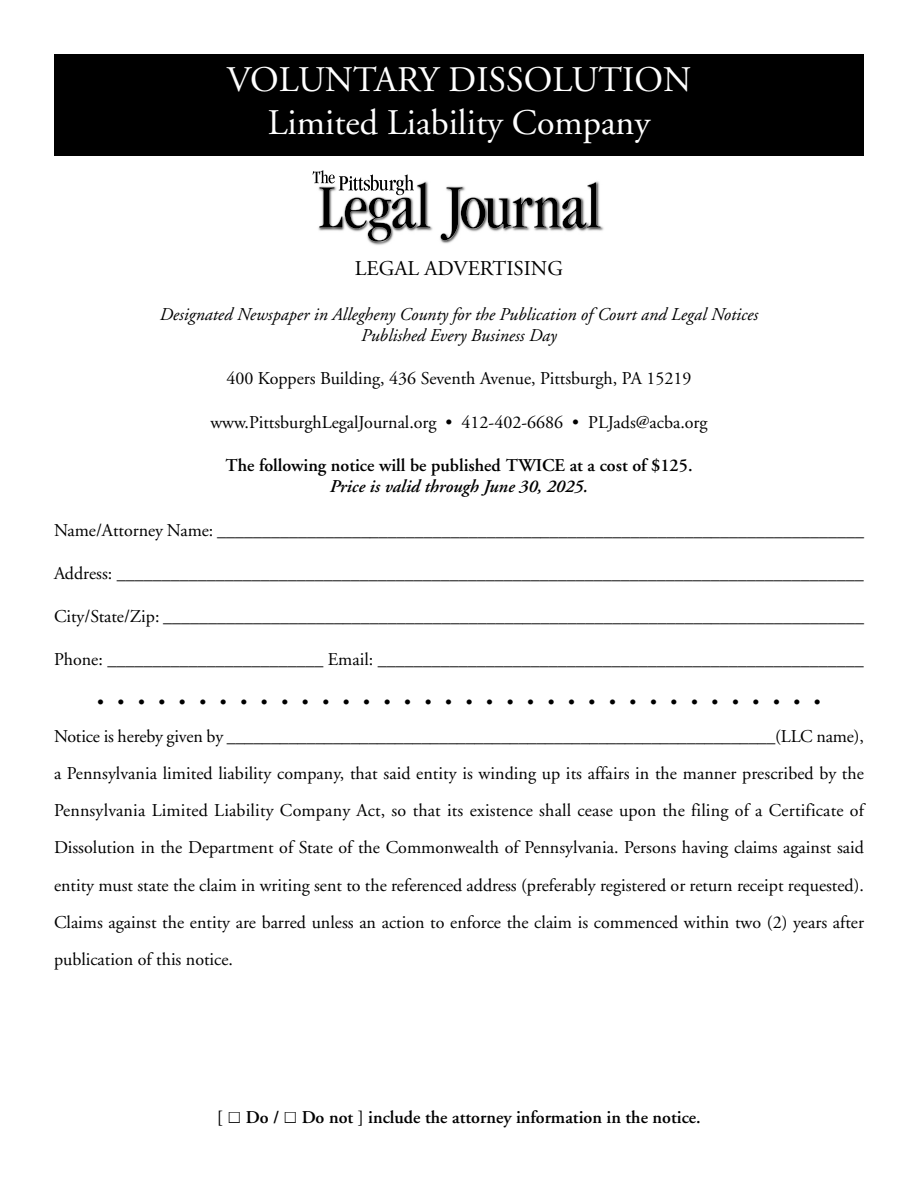
<style>
.page{position:relative;width:918px;height:1188px;background:#fff}
.page>*{position:absolute;margin:0;border:0;box-sizing:border-box;transform-origin:0 0}
.t1{font:36px/43.2px "Adobe Garamond";color:#fff;text-align:center}
.t2{font:21px "Adobe Garamond";color:#000}
.t3{font:18px/37.2px "Adobe Garamond";color:#000;text-align:center}
.t4{font:600 18px "Adobe Garamond";color:#000}
.t5{font:italic 18px/21.6px "Adobe Garamond";color:#000;text-align:center}
.t6{font:italic 600 18px "Adobe Garamond";color:#000}
.s1{font-family:"Arial Unicode MS";font-weight:400}
</style>
<div class="page">
<img style="left:370px;top:181px;width:234px;height:64px">
<svg style="left:441px;top:182px;width:160px;height:58px"></svg>
<svg style="left:313px;top:170px;width:118px;height:72px"></svg>
<div style="left:54px;top:54px;width:810px;height:101px;background:#000"></div>
<h1 class="t1" style="left:227px;top:61px;width:466px">VOLUNTARY DISSOLUTION<br>Limited Liability Company</h1>
<p class="t2" style="left:355px;top:260px;width:210px">LEGAL ADVERTISING</p>
<p class="t5" style="left:160px;top:305px;width:600px">Designated Newspaper in Allegheny County for the Publication of Court and Legal Notices<br>Published Every Business Day</p>
<p class="t3" style="left:226px;top:362px;width:467px">400 Koppers Building, 436 Seventh Avenue, Pittsburgh, PA 15219</p>
<p class="t3" style="left:210px;top:405px;width:499px">www.PittsburghLegalJournal.org • 412-402-6686 • PLJads@acba.org</p>
<p class="t4" style="left:225px;top:458px;width:469px">The following notice will be published TWICE at a cost of $125.</p>
<p class="t6" style="left:330px;top:479px;width:260px">Price is valid through June 30, 2025.</p>
<p class="t3" style="left:54px;top:513px;width:812px">Name/Attorney Name: ________________________________________________________________________</p>
<p class="t3" style="left:54px;top:556px;width:811px">Address: ___________________________________________________________________________________</p>
<p class="t3" style="left:54px;top:599px;width:812px">City/State/Zip: ______________________________________________________________________________</p>
<p class="t3" style="left:54px;top:643px;width:811px">Phone: ________________________ Email: ______________________________________________________</p>
<p class="t3" style="left:54px;top:688px;width:811px;line-height:33.5px">• • • • • • • • • • • • • • • • • • • • • • • • • • • • • • • • • • • •<br>Notice is hereby given by ______________________________________________________________(LLC name),</p>
<p class="t3" style="left:54px;top:756px;width:812px;text-align:justify">a Pennsylvania limited liability company, that said entity is winding up its affairs in the manner prescribed by the Pennsylvania Limited Liability Company Act, so that its existence shall cease upon the filing of a Certificate of Dissolution in the Department of State of the Commonwealth of Pennsylvania. Persons having claims against said entity must state the claim in writing sent to the referenced address (preferably registered or return receipt requested).<br>Claims against the entity are barred unless an action to enforce the claim is commenced within two (2) years after publication of this notice.</p>
<p class="t4" style="left:217px;top:1110px;width:485px">[ <span class="s1">☐</span> Do / <span class="s1">☐</span> Do not ] include the attorney information in the notice.</p>
</div>
